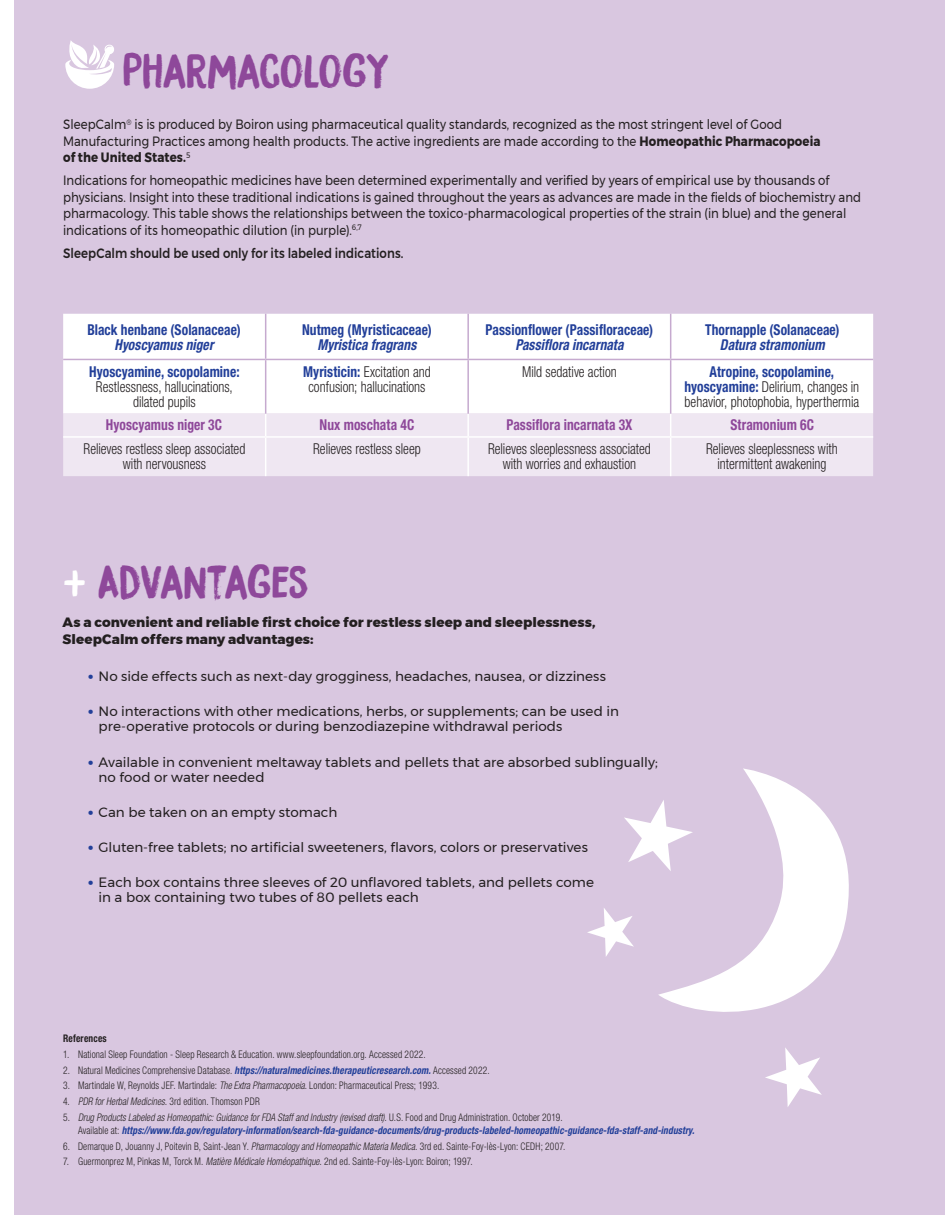
<style>
.page{position:relative;width:945px;height:1215px;background:#fff}
.page>*{position:absolute;margin:0;border:0;box-sizing:border-box;transform-origin:0 0}
.t1{font:42px "Bocadillo";letter-spacing:-.025em;color:#8e489a}
.t2{font:300 condensed 15px/15px "Helvetica Neue LT Std";color:#231f20;text-align:center;scale:.9 1}
.t3{font:700 condensed 15px "Helvetica Neue LT Std";letter-spacing:.005em;color:#223f99;scale:.9 1}
.t4{font:italic 700 condensed 15px "Helvetica Neue LT Std";letter-spacing:.005em;color:#223f99;scale:.9 1}
.t5{font:700 condensed 15px "Helvetica Neue LT Std";letter-spacing:.005em;color:#8e489a;scale:.9 1}
.t6{font:13.5px/16.5px "Montserrat";color:#231f20;scale:.87 1}
.t7{font:13.5px/15px "Montserrat";color:#231f20}
.t8{font:800 13.5px/16.5px "Montserrat";letter-spacing:.005em;color:#231f20}
.t9{font:500 13.5px "Montserrat";letter-spacing:.005em;color:#231f20;scale:.87 1}
.t10{font:300 condensed 10.5px "Helvetica Neue LT Std";letter-spacing:.015em;color:#231f20;scale:.9 1}
.t11{font:italic 700 condensed 10.5px/13.5px "Helvetica Neue LT Std";letter-spacing:.015em;color:#223f99;scale:.9 1}
.t12{font:700 condensed 10.5px "Helvetica Neue LT Std";letter-spacing:.02em;color:#231f20;scale:.9 1}
.s1{font-weight:700}
.s2{font-weight:700;color:#223f99}
.s3{color:#fff}
.s4{font-weight:800;font-size:15px;color:#223f99}
.s5{font-weight:700;font-style:italic;color:#223f99}
.s6{font-style:italic}
.s7{font-weight:300;font-style:normal;color:#231f20}
.s8{font-weight:300;color:#231f20}
</style>
<div class="page">
<div style="left:15px;top:0;width:930px;height:1215px;background:#d9c7e0"></div>
<svg style="left:65px;top:40px;width:49px;height:49px"></svg>
<div style="left:63px;top:314px;width:810px;height:100px;background:#fff"></div>
<div style="left:63px;top:414px;width:810px;height:62px;background:#efe7f2"></div>
<svg style="left:265px;top:414px;width:1px;height:22px"></svg>
<hr style="left:467px;top:414px;width:2px;height:22px;background:#fff">
<svg style="left:670px;top:414px;width:1px;height:22px"></svg>
<hr style="left:63px;top:436px;width:203px;height:2px;background:#fff">
<hr style="left:266px;top:436px;width:202px;height:2px;background:#fff">
<hr style="left:265px;top:438px;width:1px;height:38px;background:#fff">
<hr style="left:468px;top:436px;width:203px;height:2px;background:#fff">
<hr style="left:467px;top:438px;width:2px;height:38px;background:#fff">
<hr style="left:671px;top:436px;width:202px;height:2px;background:#fff">
<hr style="left:670px;top:438px;width:1px;height:38px;background:#fff">
<hr style="left:265px;top:314px;width:1px;height:45px;background:#c6aacf">
<hr style="left:467px;top:314px;width:2px;height:45px;background:#c6aacf">
<hr style="left:670px;top:314px;width:1px;height:45px;background:#c6aacf">
<hr style="left:63px;top:359px;width:203px;height:1px;background:#c6aacf">
<hr style="left:266px;top:359px;width:202px;height:1px;background:#c6aacf">
<hr style="left:265px;top:360px;width:1px;height:54px;background:#c6aacf">
<hr style="left:468px;top:359px;width:203px;height:1px;background:#c6aacf">
<hr style="left:467px;top:360px;width:2px;height:54px;background:#c6aacf">
<hr style="left:671px;top:359px;width:202px;height:1px;background:#c6aacf">
<hr style="left:670px;top:360px;width:1px;height:54px;background:#c6aacf">
<svg style="left:658px;top:768px;width:191px;height:244px"></svg>
<svg style="left:624px;top:800px;width:69px;height:71px"></svg>
<svg style="left:765px;top:1048px;width:57px;height:59px"></svg>
<svg style="left:587px;top:908px;width:47px;height:48px"></svg>
<h1 class="t1" style="left:123px;top:42px;width:268px">PHARMACOLOGY</h1>
<p class="t6" style="left:63px;top:116px;width:872px">SleepCalm<sup>®</sup> is is produced by Boiron using pharmaceutical quality standards, recognized as the most stringent level of Good<br>Manufacturing Practices among health products. The active ingredients are made according to the <span class="s1">Homeopathic Pharmacopoeia of the United States.</span><sup>5</sup></p>
<p class="t6" style="left:63px;top:172px;width:919px">Indications for homeopathic medicines have been determined experimentally and verified by years of empirical use by thousands of physicians. Insight into these traditional indications is gained throughout the years as advances are made in the fields of biochemistry and pharmacology. This table shows the relationships between the toxico-pharmacological properties of the strain (in blue) and the general indications of its homeopathic dilution (in purple).<sup>6,7</sup></p>
<p class="t9" style="left:63px;top:243px;width:393px">SleepCalm should be used only for its labeled indications.</p>
<p class="t3" style="left:87px;top:320px;width:172px">Black henbane (Solanaceae)</p>
<p class="t4" style="left:115px;top:335px;width:111px">Hyoscyamus niger</p>
<p class="t3" style="left:89px;top:363px;width:169px">Hyoscyamine, scopolamine:</p>
<p class="t2" style="left:96px;top:379px;width:154px">Restlessness, hallucinations, dilated pupils</p>
<p class="t3" style="left:302px;top:320px;width:146px">Nutmeg (Myristicaceae)</p>
<p class="t4" style="left:318px;top:335px;width:111px">Myristica fragrans</p>
<p class="t3" style="left:486px;top:320px;width:188px">Passionflower (Passifloraceae)</p>
<p class="t4" style="left:515px;top:335px;width:122px">Passiflora incarnata</p>
<p class="t3" style="left:705px;top:320px;width:151px">Thornapple (Solanaceae)</p>
<p class="t4" style="left:720px;top:335px;width:118px">Datura stramonium</p>
<p class="t2" style="left:303px;top:364px;width:143px"><span class="s2">Myristicin:</span> Excitation and confusion; hallucinations</p>
<p class="t2" style="left:522px;top:364px;width:107px">Mild sedative action</p>
<p class="t2" style="left:685px;top:364px;width:196px"><span class="s2">Atropine, scopolamine, hyoscyamine:</span> Delirium, changes in behavior, photophobia, hyperthermia</p>
<p class="t5" style="left:106px;top:416px;width:131px">Hyoscyamus niger 3C</p>
<p class="t5" style="left:320px;top:416px;width:107px">Nux moschata 4C</p>
<p class="t5" style="left:506px;top:416px;width:142px">Passiflora incarnata 3X</p>
<p class="t5" style="left:730px;top:416px;width:95px">Stramonium 6C</p>
<p class="t2" style="left:84px;top:441px;width:181px">Relieves restless sleep associated with nervousness</p>
<p class="t2" style="left:313px;top:441px;width:121px">Relieves restless sleep</p>
<p class="t2" style="left:488px;top:441px;width:182px">Relieves sleeplessness associated with worries and exhaustion</p>
<p class="t2" style="left:706px;top:441px;width:148px">Relieves sleeplessness with intermittent awakening</p>
<h1 class="t1" style="left:63px;top:553px;width:247px"><span class="s3">+</span> ADVANTAGES</h1>
<p class="t8" style="left:63px;top:614px;width:534px">As a convenient and reliable first choice for restless sleep and sleeplessness,<br>SleepCalm offers many advantages:</p>
<p class="t7" style="left:88px;top:669px;width:519px"><span class="s4">•</span> No side effects such as next-day grogginess, headaches, nausea, or dizziness</p>
<p class="t7" style="left:99px;top:704px;width:522px;text-indent:-10px"><span class="s4">•</span> No interactions with other medications, herbs, or supplements; can be used in pre-operative protocols or during benzodiazepine withdrawal periods</p>
<p class="t7" style="left:99px;top:754px;width:561px;text-indent:-11px"><span class="s4">•</span> Available in convenient meltaway tablets and pellets that are absorbed sublingually; no food or water needed</p>
<p class="t7" style="left:88px;top:805px;width:251px"><span class="s4">•</span> Can be taken on an empty stomach</p>
<p class="t7" style="left:88px;top:840px;width:501px"><span class="s4">•</span> Gluten-free tablets; no artificial sweeteners, flavors, colors or preservatives</p>
<p class="t7" style="left:99px;top:875px;width:497px;text-indent:-11px"><span class="s4">•</span> Each box contains three sleeves of 20 unflavored tablets, and pellets come in a box containing two tubes of 80 pellets each</p>
<p class="t12" style="left:63px;top:1032px;width:50px">References</p>
<p class="t10" style="left:63px;top:1048px;width:405px">1. National Sleep Foundation - Sleep Research &amp; Education. www.sleepfoundation.org. Accessed 2022.</p>
<p class="t10" style="left:63px;top:1064px;width:476px">2. Natural Medicines Comprehensive Database. <span class="s5">https://naturalmedicines.therapeuticresearch.com.</span> Accessed 2022.</p>
<p class="t10" style="left:63px;top:1079px;width:420px">3. Martindale W, Reynolds JEF. Martindale: <span class="s6">The Extra Pharmacopoeia</span>. London: Pharmaceutical Press; 1993.</p>
<p class="t10" style="left:63px;top:1095px;width:220px">4. <span class="s6">PDR for Herbal Medicines.</span> 3rd edition. Thomson PDR</p>
<p class="t11" style="left:78px;top:1110px;width:687px;text-indent:-15px"><span class="s7">5.</span> <span class="s8">Drug Products Labeled as Homeopathic: Guidance for FDA Staff and Industry (revised draft).</span> <span class="s7">U.S. Food and Drug Administration. October 2019.<br>Available at:</span> https://www.fda.gov/regulatory-information/search-fda-guidance-documents/drug-products-labeled-homeopathic-guidance-fda-staff-and-industry.</p>
<p class="t10" style="left:63px;top:1140px;width:560px">6. Demarque D, Jouanny J, Poitevin B, Saint-Jean Y. <span class="s6">Pharmacology and Homeopathic Materia Medica.</span> 3rd ed. Sainte-Foy-lès-Lyon: CEDH; 2007.</p>
<p class="t10" style="left:63px;top:1156px;width:457px">7. Guermonprez M, Pinkas M, Torck M. <span class="s6">Matière Médicale Homéopathique.</span> 2nd ed. Sainte-Foy-lès-Lyon: Boiron; 1997.</p>
</div>
